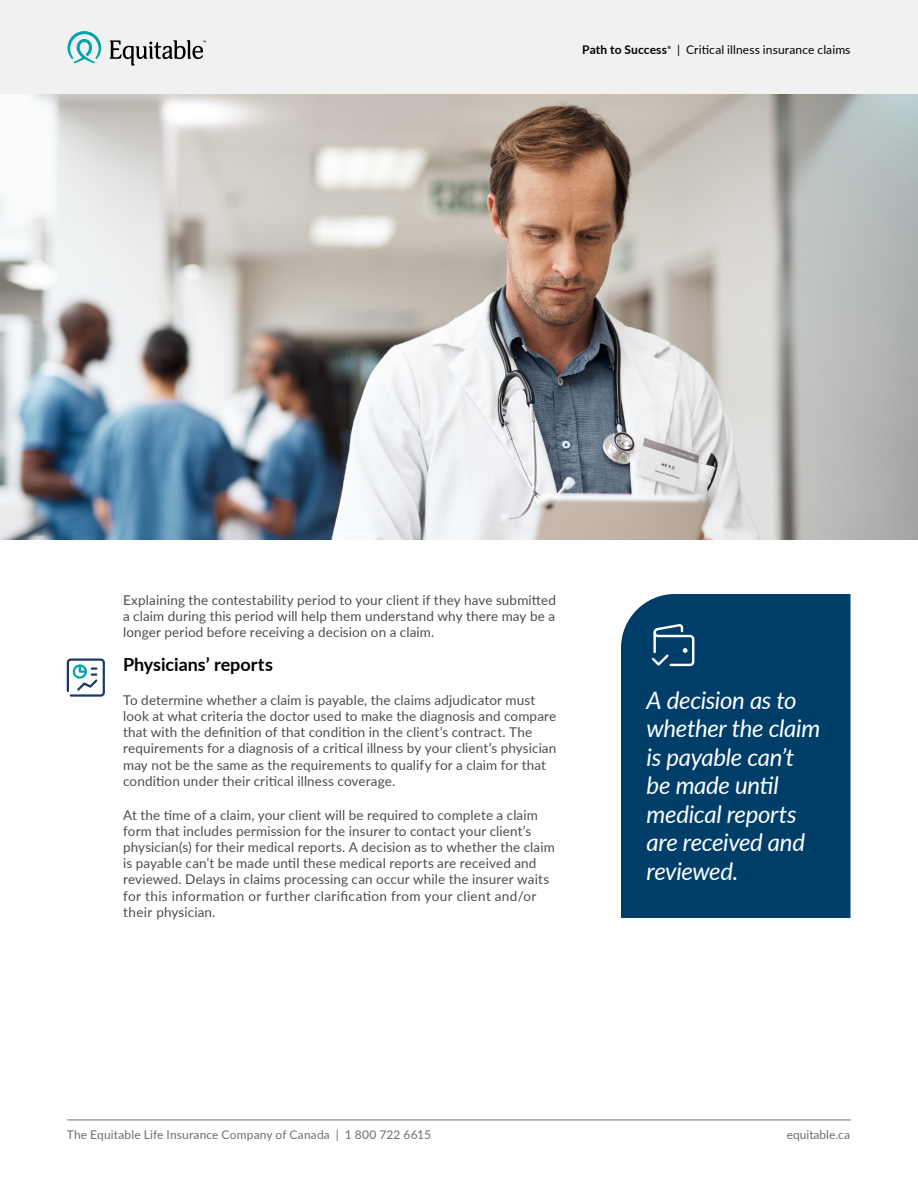
<style>
.page{position:relative;width:918px;height:1188px;background:#fff}
.page>*{position:absolute;margin:0;border:0;box-sizing:border-box;transform-origin:0 0}
.t1{font:italic 24px/28.5px "Lato";letter-spacing:-.015em;color:#fff}
.t2{font:700 18px "Lato";letter-spacing:-.005em;color:#000}
.t3{font:13.5px/16.2px "Lato";letter-spacing:.01em;color:#4e4d4d}
.t4{font:12px "Lato";letter-spacing:.01em;color:#6d6e71}
.t5{font:12px "Lato";letter-spacing:.01em;color:#000}
.t6{font:700 12px "Lato";letter-spacing:.01em;color:#000}
.t7{font:700 4.35px "Lato";color:#000}
</style>
<div class="page">
<div style="left:0;top:0;width:918px;height:94px;background:#f1f1f2"></div>
<svg style="left:68px;top:31px;width:34px;height:32px"></svg>
<svg style="left:110px;top:40px;width:96px;height:26px"></svg>
<hr style="left:67px;top:1120px;width:784px;height:1px;background:#6d6e71">
<img style="left:0;top:94px;width:918px;height:446px">
<div style="left:621px;top:594px;width:229px;height:324px;background:#003e6a"></div>
<svg style="left:67px;top:659px;width:38px;height:38px"></svg>
<svg style="left:650px;top:622px;width:46px;height:46px;background:#326387"></svg>
<p class="t6" style="left:582px;top:41px;width:86px">Path to Success</p>
<p class="t7" style="left:667px;top:44px;width:5px">®</p>
<p class="t5" style="left:677px;top:41px;width:175px">| Critical illness insurance claims</p>
<p class="t3" style="left:123px;top:591px;width:434px;text-align:justify">Explaining the contestability period to your client if they have submitted a claim during this period will help them understand why there may be a longer period before receiving a decision on a claim.</p>
<h2 class="t2" style="left:123px;top:651px;width:151px">Physicians’ reports</h2>
<p class="t3" style="left:123px;top:691px;width:435px">To determine whether a claim is payable, the claims adjudicator must look at what criteria the doctor used to make the diagnosis and compare that with the definition of that condition in the client’s contract. The requirements for a diagnosis of a critical illness by your client’s physician may not be the same as the requirements to qualify for a claim for that condition under their critical illness coverage.</p>
<p class="t3" style="left:123px;top:806px;width:433px">At the time of a claim, your client will be required to complete a claim form that includes permission for the insurer to contact your client’s physician(s) for their medical reports. A decision as to whether the claim is payable can’t be made until these medical reports are received and reviewed. Delays in claims processing can occur while the insurer waits for this information or further clarification from your client and/or their physician.</p>
<h1 class="t1" style="left:647px;top:685px;width:175px">A decision as to whether the claim is payable can’t be made until medical reports are received and reviewed.</h1>
<p class="t4" style="left:67px;top:1126px;width:366px">The Equitable Life Insurance Company of Canada | 1 800 722 6615</p>
<p class="t4" style="left:787px;top:1126px;width:65px">equitable.ca</p>
</div>
